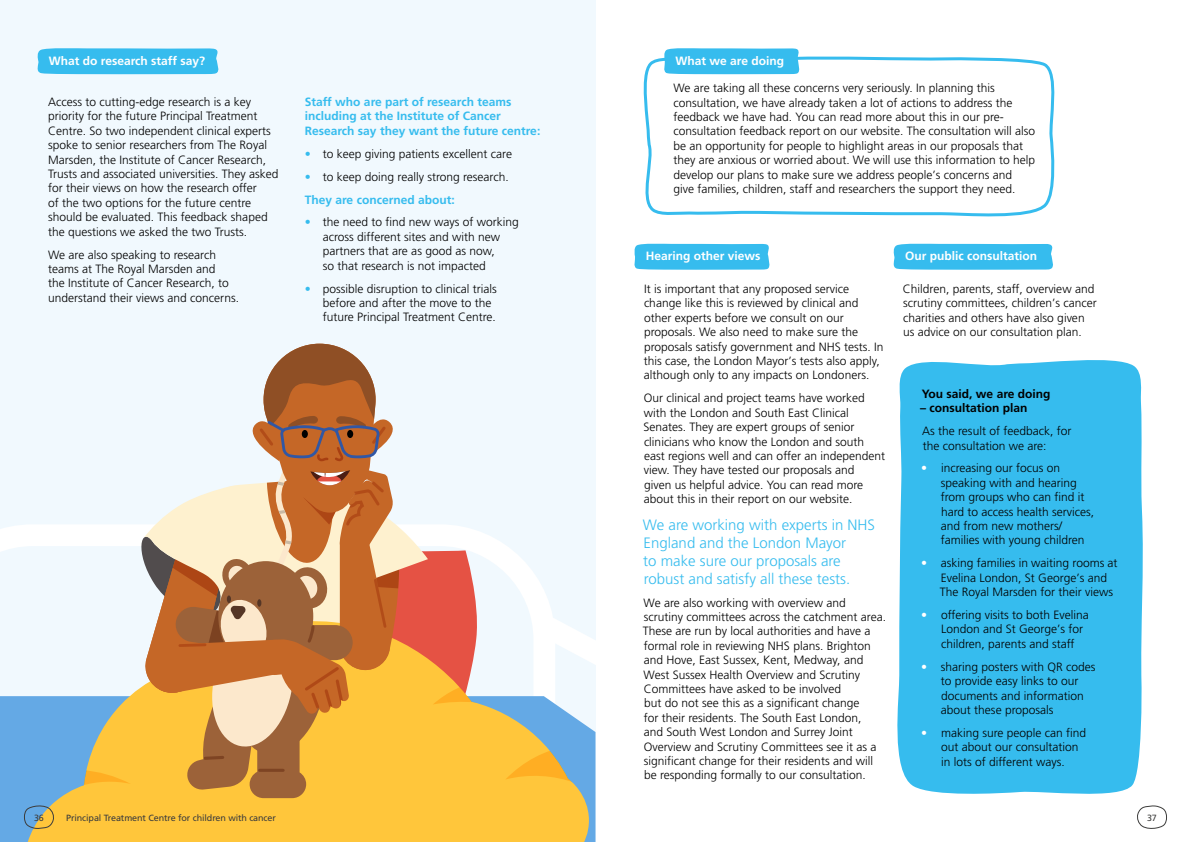
<style>
.page{position:relative;width:1191px;height:842px;background:#fff}
.page>*{position:absolute;margin:0;border:0;box-sizing:border-box;transform-origin:0 0}
.t1{font:300 15px/18px "Frutiger";color:#36bcee}
.t2{font:300 12px/14.4px "Frutiger";color:#000}
.t3{font:700 12px/14.4px "Frutiger";color:#36bcee}
.t4{font:700 12px "Frutiger";color:#fff}
.t5{font:700 12px "Frutiger";color:#000}
.t6{font:9px "Frutiger";letter-spacing:-.01em;color:#3c3c3b}
.s1{color:#36bcee}
.s2{font-weight:700;color:#36bcee}
.s3{color:#fff}
</style>
<div class="page">
<div style="left:0;top:0;width:595px;height:842px;background:#f1f9fe"></div>
<svg style="left:643px;top:56px;width:412px;height:161px"></svg>
<div style="left:897px;top:360px;width:246px;height:434px;background:#36bcee"></div>
<div style="left:37px;top:48px;width:182px;height:26px;background:#36bcee"></div>
<svg style="left:662px;top:48px;width:139px;height:26px;background:#40bfee"></svg>
<svg style="left:634px;top:243px;width:136px;height:27px;background:#43c0ef"></svg>
<svg style="left:893px;top:243px;width:160px;height:27px;background:#43c0ef"></svg>
<svg style="left:0;top:525px;width:546px;height:70px"></svg>
<div style="left:0;top:696px;width:595px;height:146px;background:#64a9e5"></div>
<svg style="left:23px;top:696px;width:566px;height:146px;background:#debf5f"></svg>
<svg style="left:505px;top:595px;width:90px;height:227px"></svg>
<svg style="left:81px;top:344px;width:402px;height:454px"></svg>
<div style="left:302px;top:430px;width:6px;height:8px;background:#000;border-radius:50%"></div>
<div style="left:347px;top:430px;width:6px;height:8px;background:#000;border-radius:50%"></div>
<svg style="left:23px;top:804px;width:31px;height:26px"></svg>
<svg style="left:1137px;top:805px;width:30px;height:24px"></svg>
<p class="t4" style="left:49px;top:54px;width:158px">What do research staff say?</p>
<p class="t2" style="left:48px;top:95px;width:232px">Access to cutting-edge research is a key priority for the future Principal Treatment Centre. So two independent clinical experts spoke to senior researchers from The Royal Marsden, the Institute of Cancer Research, Trusts and associated universities. They asked for their views on how the research offer<br>of the two options for the future centre should be evaluated. This feedback shaped the questions we asked the two Trusts.</p>
<p class="t2" style="left:48px;top:247px;width:192px">We are also speaking to research teams at The Royal Marsden and<br>the Institute of Cancer Research, to understand their views and concerns.</p>
<p class="t3" style="left:305px;top:95px;width:237px">Staff who are part of research teams including at the Institute of Cancer<br>Research say they want the future centre:</p>
<p class="t2" style="left:305px;top:146px;width:209px"><span class="s1">•</span> to keep giving patients excellent care</p>
<p class="t2" style="left:305px;top:165px;width:205px;line-height:22.9px"><span class="s1">•</span> to keep doing really strong research.<br><span class="s2">They are concerned about:</span></p>
<p class="t2" style="left:323px;top:215px;width:198px;text-indent:-18px"><span class="s1">•</span> the need to find new ways of working across different sites and with new partners that are as good as now,<br>so that research is not impacted</p>
<p class="t2" style="left:323px;top:281px;width:176px;text-indent:-18px"><span class="s1">•</span> possible disruption to clinical trials before and after the move to the future Principal Treatment Centre.</p>
<p class="t4" style="left:675px;top:54px;width:110px">What we are doing</p>
<p class="t2" style="left:673px;top:81px;width:363px">We are taking all these concerns very seriously. In planning this consultation, we have already taken a lot of actions to address the feedback we have had. You can read more about this in our pre&shy;consultation feedback report on our website. The consultation will also be an opportunity for people to highlight areas in our proposals that they are anxious or worried about. We will use this information to help develop our plans to make sure we address people’s concerns and give families, children, staff and researchers the support they need.</p>
<p class="t4" style="left:646px;top:249px;width:116px">Hearing other views</p>
<p class="t4" style="left:905px;top:249px;width:133px">Our public consultation</p>
<p class="t2" style="left:643px;top:282px;width:241px">It is important that any proposed service change like this is reviewed by clinical and other experts before we consult on our proposals. We also need to make sure the proposals satisfy government and NHS tests. In this case, the London Mayor’s tests also apply, although only to any impacts on Londoners.</p>
<p class="t2" style="left:643px;top:391px;width:243px">Our clinical and project teams have worked with the London and South East Clinical Senates. They are expert groups of senior clinicians who know the London and south east regions well and can offer an independent view. They have tested our proposals and<br>given us helpful advice. You can read more about this in their report on our website.</p>
<p class="t1" style="left:643px;top:515px;width:233px">We are working with experts in NHS<br>England and the London Mayor<br>to make sure our proposals are robust and satisfy all these tests.</p>
<p class="t2" style="left:642px;top:595px;width:245px">We are also working with overview and scrutiny committees across the catchment area.<br>These are run by local authorities and have a formal role in reviewing NHS plans. Brighton and Hove, East Sussex, Kent, Medway, and West Sussex Health Overview and Scrutiny Committees have asked to be involved<br>but do not see this as a significant change<br>for their residents. The South East London,<br>and South West London and Surrey Joint Overview and Scrutiny Committees see it as a significant change for their residents and will be responding formally to our consultation.</p>
<p class="t2" style="left:903px;top:282px;width:195px">Children, parents, staff, overview and scrutiny committees, children’s cancer charities and others have also given us advice on our consultation plan.</p>
<p class="t5" style="left:921px;top:387px;width:130px">You said, we are doing</p>
<p class="t5" style="left:920px;top:401px;width:109px">– consultation plan</p>
<p class="t2" style="left:922px;top:424px;width:151px">As the result of feedback, for the consultation we are:</p>
<p class="t2" style="left:940px;top:461px;width:155px;text-indent:-19px"><span class="s3">•</span> increasing our focus on speaking with and hearing from groups who can find it hard to access health services, and from new mothers/ families with young children</p>
<p class="t2" style="left:939px;top:556px;width:179px;text-indent:-18px"><span class="s3">•</span> asking families in waiting rooms at<br>Evelina London, St George’s and<br>The Royal Marsden for their views</p>
<p class="t2" style="left:941px;top:608px;width:149px;text-indent:-20px"><span class="s3">•</span> offering visits to both Evelina<br>London and St George’s for children, parents and staff</p>
<p class="t2" style="left:940px;top:659px;width:156px;text-indent:-19px"><span class="s3">•</span> sharing posters with QR codes to provide easy links to our documents and information about these proposals</p>
<p class="t2" style="left:941px;top:725px;width:147px;text-indent:-20px"><span class="s3">•</span> making sure people can find out about our consultation in lots of different ways.</p>
<p class="t6" style="left:34px;top:812px;width:11px">36</p>
<p class="t6" style="left:66px;top:812px;width:211px">Principal Treatment Centre for children with cancer</p>
<p class="t6" style="left:1147px;top:812px;width:11px">37</p>
</div>
